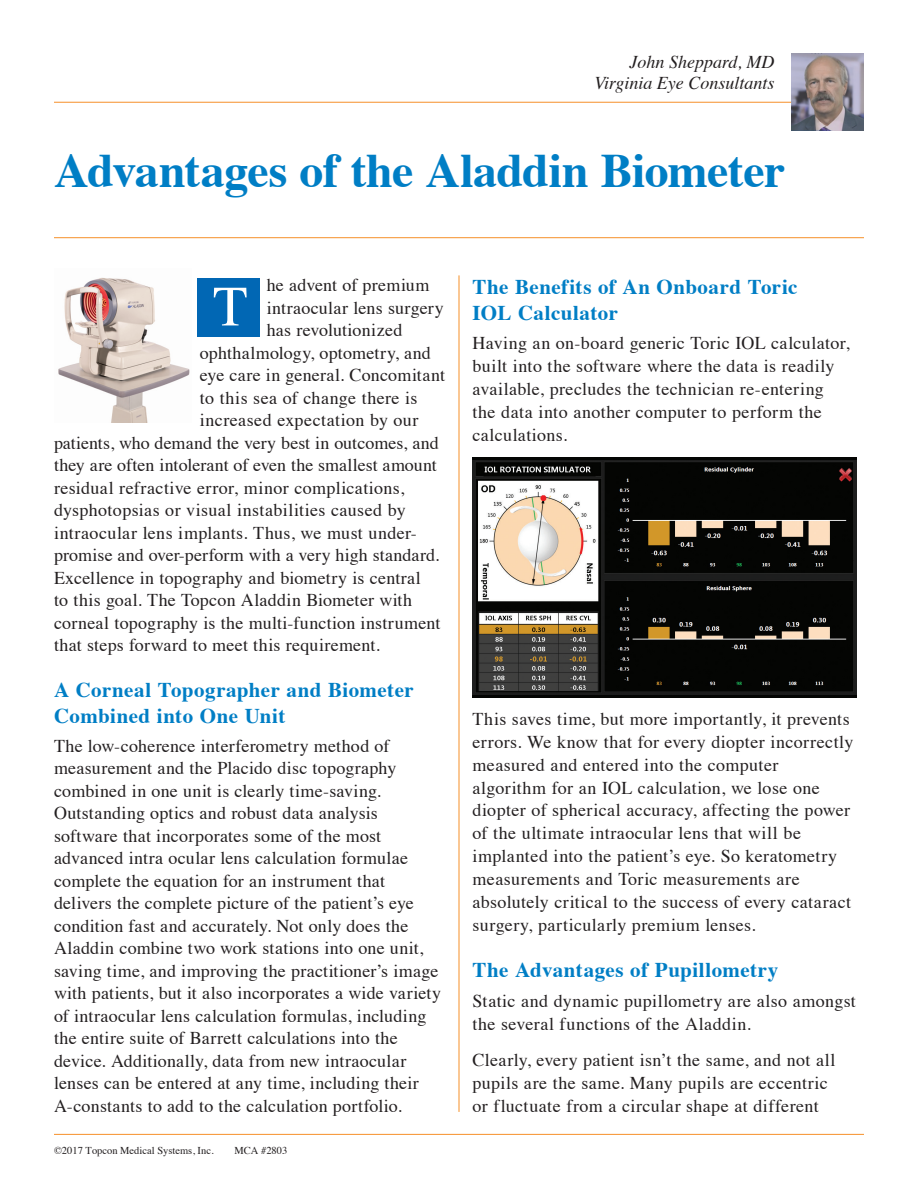
<style>
.page{position:relative;width:918px;height:1188px;background:#fff}
.page>*{position:absolute;margin:0;border:0;box-sizing:border-box;transform-origin:0 0}
.t1{font:57px "Times";color:#fff}
.t2{font:700 48px "Times";letter-spacing:-.015em;color:#007ec5}
.Subhead{font:700 21px/25.5px "Times";letter-spacing:.02em;color:#007ec5}
.Text{font:18px/22.5px "Times";letter-spacing:.015em;color:#231f20}
.t3{font:italic 18px "Times";color:#231f20}
.t4{font:10.5px "Times";color:#231f20}
</style>
<div class="page">
<div style="left:198px;top:278px;width:62px;height:58px;background:#0167b4"></div>
<img style="left:58px;top:277px;width:132px;height:146px">
<hr style="left:54px;top:102px;width:810px;height:1px;background:#f69029">
<hr style="left:54px;top:237px;width:810px;height:1px;background:#f69029">
<img style="left:791px;top:54px;width:73px;height:77px">
<img style="left:472px;top:458px;width:384px;height:239px">
<hr style="left:54px;top:1134px;width:810px;height:1px;background:#f69029">
<hr style="left:459px;top:275px;width:1px;height:837px;background:#f69029">
<p class="t3" style="left:630px;top:46px;width:146px">John Sheppard, MD</p>
<p class="t3" style="left:594px;top:67px;width:182px">Virginia Eye Consultants</p>
<p class="t2" style="left:54px;top:125px;width:733px">Advantages of the Aladdin Biometer</p>
<p class="Text" style="left:267px;top:273px;width:164px">he advent of premium</p>
<p class="Text" style="left:267px;top:295px;width:178px">intraocular lens surgery</p>
<p class="Text" style="left:267px;top:318px;width:137px">has revolutionized</p>
<p class="Text" style="left:200px;top:340px;width:233px">ophthalmology, optometry, and</p>
<p class="Text" style="left:200px;top:363px;width:247px">eye care in general. Concomitant</p>
<p class="Text" style="left:200px;top:385px;width:219px">to this sea of change there is</p>
<p class="Text" style="left:200px;top:408px;width:220px">increased expectation by our</p>
<p class="Text" style="left:54px;top:430px;width:386px">patients, who demand the very best in outcomes, and</p>
<p class="Text" style="left:54px;top:453px;width:385px">they are often intolerant of even the smallest amount</p>
<p class="Text" style="left:54px;top:475px;width:352px">residual refractive error, minor complications,</p>
<p class="Text" style="left:54px;top:498px;width:353px">dysphotopsias or visual instabilities caused by</p>
<p class="Text" style="left:54px;top:520px;width:364px">intraocular lens implants. Thus, we must under-</p>
<p class="Text" style="left:54px;top:543px;width:387px">promise and over-perform with a very high standard.</p>
<p class="Text" style="left:54px;top:565px;width:368px">Excellence in topography and biometry is central</p>
<p class="Text" style="left:54px;top:588px;width:360px">to this goal. The Topcon Aladdin Biometer with</p>
<p class="Text" style="left:54px;top:610px;width:388px">corneal topography is the multi-function instrument</p>
<p class="Text" style="left:54px;top:633px;width:327px">that steps forward to meet this requirement.</p>
<p class="Subhead" style="left:54px;top:675px;width:361px">A Corneal Topographer and Biometer<br>Combined into One Unit</p>
<p class="Text" style="left:54px;top:733px;width:389px">The low-coherence interferometry method of measurement and the Placido disc topography combined in one unit is clearly time-saving.<br>Outstanding optics and robust data analysis software that incorporates some of the most advanced intra ocular lens calculation formulae complete the equation for an instrument that delivers the complete picture of the patient’s eye condition fast and accurately. Not only does the Aladdin combine two work stations into one unit, saving time, and improving the practitioner’s image with patients, but it also incorporates a wide variety of intraocular lens calculation formulas, including the entire suite of Barrett calculations into the device. Additionally, data from new intraocular lenses can be entered at any time, including their A-constants to add to the calculation portfolio.</p>
<p class="t1" style="left:213px;top:253px;width:36px">T</p>
<p class="Subhead" style="left:472px;top:271px;width:327px;line-height:26px">The Benefits of An Onboard Toric<br>IOL Calculator</p>
<p class="Text" style="left:472px;top:330px;width:379px;line-height:23px">Having an on-board generic Toric IOL calculator, built into the software where the data is readily available, precludes the technician re-entering the data into another computer to perform the calculations.</p>
<p class="Text" style="left:472px;top:706px;width:382px;line-height:23px">This saves time, but more importantly, it prevents errors. We know that for every diopter incorrectly measured and entered into the computer algorithm for an IOL calculation, we lose one diopter of spherical accuracy, affecting the power of the ultimate intraocular lens that will be implanted into the patient’s eye. So keratometry measurements and Toric measurements are absolutely critical to the success of every cataract surgery, particularly premium lenses.</p>
<p class="Subhead" style="left:472px;top:955px;width:307px">The Advantages of Pupillometry</p>
<p class="Text" style="left:472px;top:988px;width:385px;line-height:23px">Static and dynamic pupillometry are also amongst the several functions of the Aladdin.</p>
<p class="Text" style="left:472px;top:1047px;width:364px;line-height:23px">Clearly, every patient isn’t the same, and not all pupils are the same. Many pupils are eccentric or fluctuate from a circular shape at different</p>
<p class="t4" style="left:54px;top:1140px;width:161px">©2017 Topcon Medical Systems, Inc.</p>
<p class="t4" style="left:235px;top:1140px;width:54px">MCA #2803</p>
</div>
